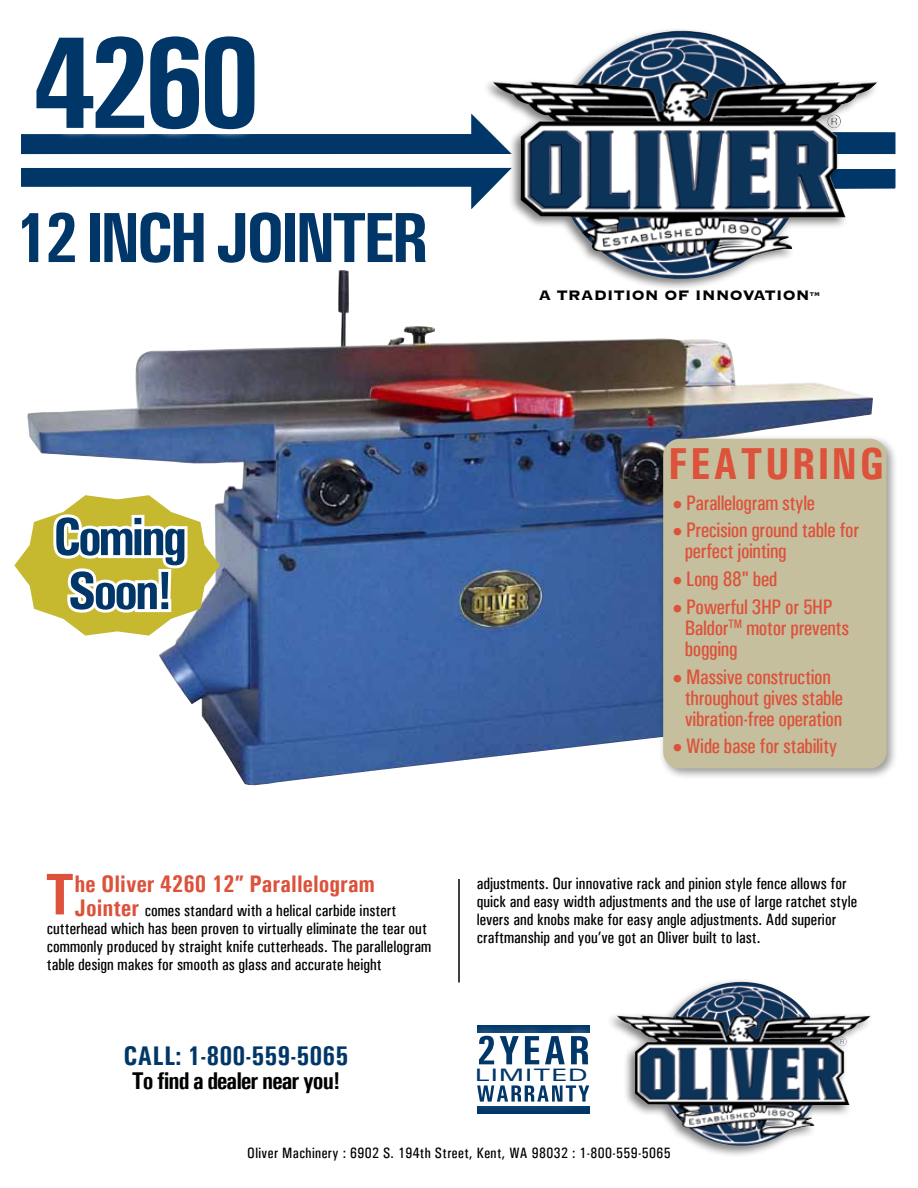
<style>
.page{position:relative;width:918px;height:1188px;background:#fff}
.page>*{position:absolute;margin:0;border:0;box-sizing:border-box;transform-origin:0 0}
.t1{font:700 131.25px "Univers Condensed";color:#003768}
.t2{font:700 71.1px "Univers Condensed";letter-spacing:-.06em;color:#003768}
.t3{font:700 58.8px "Univers Condensed";color:#dc523b}
.t4{font:700 54px/54px "Univers Condensed";letter-spacing:-.06em;color:#003768}
.t5{font:700 44.85px "Univers Condensed";letter-spacing:.05em;color:#dc523b}
.t6{font:700 27px "Univers Condensed";color:#003768}
.t7{font:700 24.3px "Univers Condensed";letter-spacing:-.04em;color:#000}
.t8{font:700 24px "Univers Condensed";color:#dc523b}
.t9{font:21px/21px "Univers Condensed";letter-spacing:-.02em;color:#dc523b}
.t10{font:18px "Copperplate Gothic Std 33 BC";color:#000}
.t11{font:18px "Univers";letter-spacing:.02em;color:#003768;scale:1.56 1}
.t12{font:16.5px/18px "Univers Condensed";color:#000}
.t13{font:15px "Univers Condensed";letter-spacing:.025em;color:#000}
.t14{font:7.05px "Copperplate Gothic Std 33 BC";color:#000}
.s1{font-weight:700;font-size:24px;color:#dc523b}
.s2{font-size:15px}
</style>
<div class="page">
<svg style="left:880px;top:132px;width:16px;height:57px"></svg>
<img style="left:523px;top:31px;width:355px;height:239px">
<div style="left:605px;top:978px;width:268px;height:180px;background:#000;opacity:.5"></div>
<img style="left:617px;top:982px;width:254px;height:164px">
<img style="left:523px;top:270px;width:350px;height:484px">
<hr style="left:458px;top:879px;width:2px;height:103px;background:#000">
<div style="left:658px;top:434px;width:240px;height:346px;background:#000;opacity:.4"></div>
<div style="left:663px;top:439px;width:224px;height:329px;background:#c6bf9d;border-radius:17px"></div>
<svg style="left:14px;top:81px;width:509px;height:830px"></svg>
<div style="left:467px;top:1024px;width:133px;height:53px;background:#fff;opacity:.75"></div>
<svg style="left:479px;top:1036px;width:109px;height:28px"></svg>
<div style="left:466px;top:1073px;width:134px;height:40px;background:#fff;opacity:.75"></div>
<svg style="left:477px;top:1085px;width:112px;height:17px"></svg>
<h1 class="t1" style="left:32px;top:4px;width:230px">4260</h1>
<h2 class="t2" style="left:14px;top:195px;width:416px">12 INCH JOINTER</h2>
<p class="t10" style="left:538px;top:286px;width:273px">A Tradition of I nnovation</p>
<p class="t14" style="left:810px;top:291px;width:12px">TM</p>
<h3 class="t4" style="left:53px;top:509px;width:135px">Coming<br>Soon!</h3>
<h3 class="t3" style="left:45px;top:859px;width:31px">T</h3>
<h3 class="t8" style="left:75px;top:869px;width:302px">he Oliver 4260 12” Parallelogram</h3>
<p class="t12" style="left:47px;top:901px;width:386px;text-indent:28px"><span class="s1">Jointer</span> comes standard with a helical carbide instert cutterhead which has been proven to virtually eliminate the tear out commonly produced by straight knife cutterheads. The parallelogram table design makes for smooth as glass and accurate height</p>
<h3 class="t5" style="left:668px;top:437px;width:218px">FEATURING</h3>
<p class="t9" style="left:672px;top:492px;width:144px"><span class="s2">•</span> Parallelogram style</p>
<p class="t9" style="left:685px;top:520px;width:176px;text-indent:-13px"><span class="s2">•</span> Precision ground table for perfect jointing</p>
<p class="t9" style="left:672px;top:569px;width:107px"><span class="s2">•</span> Long 88" bed</p>
<p class="t9" style="left:685px;top:596px;width:166px;text-indent:-13px"><span class="s2">•</span> Powerful 3HP or 5HP<br>Baldor<sup>TM</sup> motor prevents bogging</p>
<p class="t9" style="left:685px;top:666px;width:160px;text-indent:-13px"><span class="s2">•</span> Massive construction throughout gives stable vibration-free operation</p>
<p class="t9" style="left:672px;top:736px;width:167px"><span class="s2">•</span> Wide base for stability</p>
<p class="t12" style="left:477px;top:875px;width:382px">adjustments. Our innovative rack and pinion style fence allows for quick and easy width adjustments and the use of large ratchet style levers and knobs make for easy angle adjustments. Add superior craftmanship and you’ve got an Oliver built to last.</p>
<h3 class="t6" style="left:124px;top:1039px;width:226px">CALL: 1-800-559-5065</h3>
<h3 class="t7" style="left:132px;top:1066px;width:210px">To find a dealer near you!</h3>
<p class="t11" style="left:475px;top:1064px;width:74px">LIMITED</p>
<p class="t13" style="left:247px;top:1144px;width:425px">Oliver Machinery : 6902 S. 194th Street, Kent, WA 98032 : 1-800-559-5065</p>
</div>
